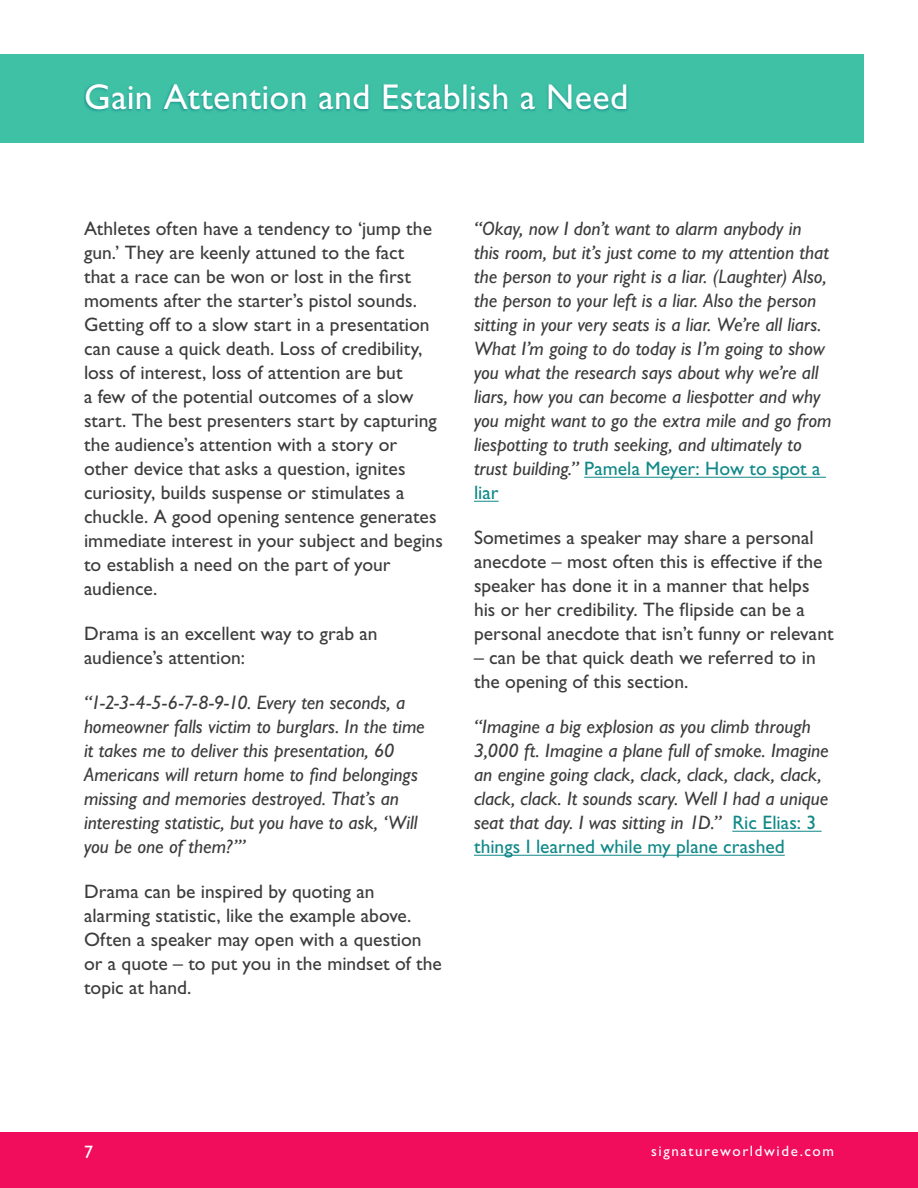
<style>
.page{position:relative;width:918px;height:1188px;background:#fff}
.page>*{position:absolute;margin:0;border:0;box-sizing:border-box;transform-origin:0 0}
.t1{font:36px "Gill Sans Std";letter-spacing:.01em;color:#fff}
.t2{font:19.5px/24px "Gill Sans Std";color:#3c3c3c}
.t3{font:italic 19.5px/24px "Gill Sans Std";color:#3c3c3c}
.t4{font:18px "Gill Sans Std";color:#fff}
.t5{font:15px "Gill Sans Std";letter-spacing:.105em;color:#fff}
.s1{font-style:normal;color:#188}
</style>
<div class="page">
<hr style="left:584px;top:477px;width:242px;height:1px;background:#188">
<svg style="left:474px;top:501px;width:25px;height:1px"></svg>
<hr style="left:732px;top:831px;width:90px;height:1px;background:#188">
<hr style="left:474px;top:855px;width:311px;height:1px;background:#188">
<div style="left:0;top:1132px;width:918px;height:56px;background:#f10c5c"></div>
<div style="left:0;top:54px;width:864px;height:88px;background:#3fc1a6"></div>
<div style="left:84px;top:84px;width:544px;height:30px;background:#188;opacity:.75"></div>
<h1 class="t1" style="left:84px;top:76px;width:546px">Gain Attention and Establish a Need</h1>
<p class="t2" style="left:84px;top:217px;width:360px">Athletes often have a tendency to ‘jump the gun.’ They are keenly attuned to the fact<br>that a race can be won or lost in the first moments after the starter’s pistol sounds.<br>Getting off to a slow start in a presentation can cause a quick death. Loss of credibility, loss of interest, loss of attention are but<br>a few of the potential outcomes of a slow start. The best presenters start by capturing the audience’s attention with a story or other device that asks a question, ignites curiosity, builds suspense or stimulates a chuckle. A good opening sentence generates immediate interest in your subject and begins to establish a need on the part of your audience.</p>
<p class="t2" style="left:84px;top:622px;width:295px">Drama is an excellent way to grab an audience’s attention:</p>
<p class="t3" style="left:84px;top:691px;width:342px">“1-2-3-4-5-6-7-8-9-10. Every ten seconds, a homeowner falls victim to burglars. In the time it takes me to deliver this presentation, 60<br>Americans will return home to find belongings missing and memories destroyed. That’s an interesting statistic, but you have to ask, ‘Will you be one of them?’”</p>
<p class="t2" style="left:84px;top:880px;width:359px">Drama can be inspired by quoting an alarming statistic, like the example above.<br>Often a speaker may open with a question or a quote – to put you in the mindset of the topic at hand.</p>
<p class="t3" style="left:474px;top:217px;width:359px">“Okay, now I don’t want to alarm anybody in this room, but it’s just come to my attention that the person to your right is a liar. (Laughter) Also, the person to your left is a liar. Also the person sitting in your very seats is a liar. We’re all liars.<br>What I’m going to do today is I’m going to show you what the research says about why we’re all liars, how you can become a liespotter and why you might want to go the extra mile and go from liespotting to truth seeking, and ultimately to trust building.” <span class="s1">Pamela Meyer: How to spot a liar</span></p>
<p class="t2" style="left:474px;top:526px;width:361px">Sometimes a speaker may share a personal anecdote – most often this is effective if the speaker has done it in a manner that helps his or her credibility. The flipside can be a personal anecdote that isn’t funny or relevant</p>
<p class="t2" style="left:474px;top:646px;width:343px">– can be that quick death we referred to in the opening of this section.</p>
<p class="t3" style="left:474px;top:715px;width:356px">“Imagine a big explosion as you climb through 3,000 ft. Imagine a plane full of smoke. Imagine an engine going clack, clack, clack, clack, clack, clack, clack. It sounds scary. Well I had a unique seat that day. I was sitting in 1D.” <span class="s1">Ric Elias: 3 things I learned while my plane crashed</span></p>
<p class="t4" style="left:84px;top:1142px;width:10px">7</p>
<p class="t5" style="left:651px;top:1143px;width:184px">signatureworldwide.com</p>
</div>
